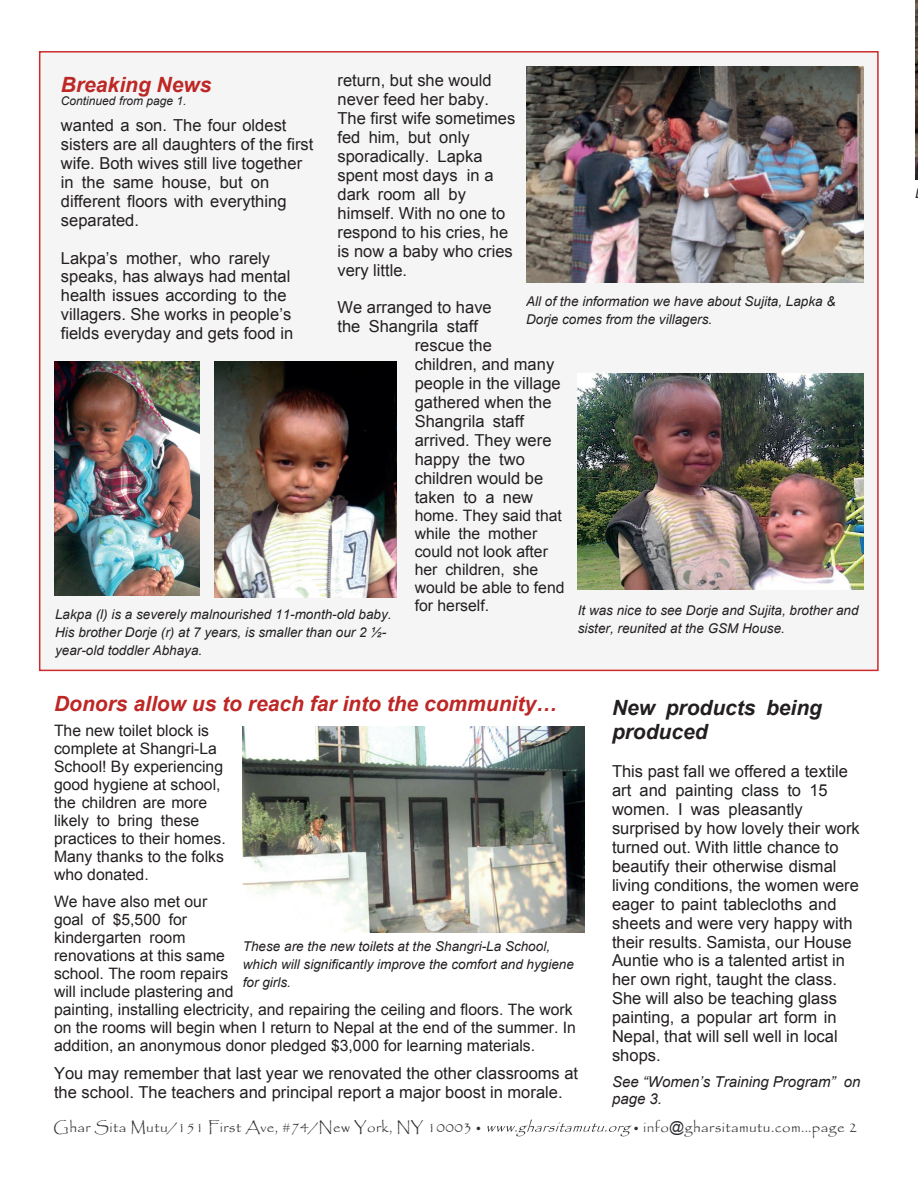
<style>
.page{position:relative;width:918px;height:1188px;background:#fff}
.page>*{position:absolute;margin:0;border:0;box-sizing:border-box;transform-origin:0 0}
.t1{font:italic 700 21px "Arial";color:#bd2725}
.t2{font:italic 700 21px/24.2px "Arial";color:#231f20}
.t3{font:16.5px/18.9px "Arial";color:#231f20}
.t4{font:15.75px/18px "Arial";color:#231f20}
.t5{font:15px "Papyrus";letter-spacing:.025em;color:#2e2f33}
.t6{font:italic 15px/17.2px "Arial";color:#231f20}
.t7{font:italic 13.5px/18px "Arial";color:#231f20}
.t8{font:italic 12px "Arial";color:#231f20}
.s1{font-size:12px}
.s2{font-family:"Arial"}
</style>
<div class="page">
<svg style="left:487px;top:1119px;width:145px;height:17px"></svg>
<div style="left:39px;top:51px;width:840px;height:620px;background:#f5f5f6;border:2px solid #cc2a2b"></div>
<img style="left:243px;top:726px;width:342px;height:207px">
<img style="left:915px;top:0;width:3px;height:180px">
<img style="left:526px;top:67px;width:338px;height:216px">
<img style="left:55px;top:361px;width:144px;height:235px">
<img style="left:215px;top:361px;width:182px;height:237px">
<img style="left:578px;top:373px;width:286px;height:217px">
<p class="t3" style="left:338px;top:73px;width:179px">return, but she would never feed her baby.<br>The first wife sometimes fed him, but only sporadically. Lapka spent most days in a dark room all by himself. With no one to respond to his cries, he is now a baby who cries very little.</p>
<p class="t3" style="left:338px;top:300px;width:156px">We arranged to have</p>
<p class="t3" style="left:338px;top:319px;width:142px">the Shangrila staff</p>
<p class="t3" style="left:415px;top:338px;width:79px">rescue the</p>
<p class="t3" style="left:415px;top:356px;width:141px">children, and many</p>
<p class="t3" style="left:415px;top:375px;width:147px">people in the village</p>
<p class="t3" style="left:415px;top:394px;width:138px">gathered when the</p>
<p class="t3" style="left:415px;top:413px;width:111px">Shangrila staff</p>
<p class="t3" style="left:415px;top:432px;width:138px">arrived. They were</p>
<p class="t3" style="left:415px;top:451px;width:112px">happy the two</p>
<p class="t3" style="left:415px;top:470px;width:130px">children would be</p>
<p class="t3" style="left:415px;top:489px;width:120px">taken to a new</p>
<p class="t4" style="left:415px;top:508px;width:151px">home. They said that while the mother could not look after her children, she would be able to fend for herself.</p>
<p class="t7" style="left:55px;top:607px;width:338px">Lakpa (l) is a severely malnourished 11-month-old baby.<br>His brother Dorje (r) at 7 years, is smaller than our 2 ½- year-old toddler Abhaya.</p>
<p class="t1" style="left:61px;top:76px;width:152px">Breaking News</p>
<p class="t8" style="left:61px;top:97px;width:127px">Continued from page 1.</p>
<p class="t3" style="left:61px;top:117px;width:254px">wanted a son. The four oldest sisters are all daughters of the first wife. Both wives still live together in the same house, but on different floors with everything separated.</p>
<p class="t3" style="left:61px;top:250px;width:234px">Lakpa’s mother, who rarely speaks, has always had mental health issues according to the villagers. She works in people’s fields everyday and gets food in</p>
<p class="t7" style="left:526px;top:294px;width:311px">All of the information we have about Sujita, Lapka &amp;<br>Dorje comes from the villagers.</p>
<p class="t7" style="left:578px;top:602px;width:282px">It was nice to see Dorje and Sujita, brother and sister, reunited at the GSM House.</p>
<p class="t1" style="left:54px;top:696px;width:504px">Donors allow us to reach far into the community…</p>
<p class="t4" style="left:54px;top:723px;width:173px">The new toilet block is complete at Shangri-La<br>School! By experiencing good hygiene at school, the children are more likely to bring these practices to their homes.<br>Many thanks to the folks who donated.</p>
<p class="t4" style="left:54px;top:894px;width:524px">We have also met our<br>goal of $5,500 for<br>kindergarten room<br>renovations at this same<br>school. The room repairs<br>will include plastering and<br>painting, installing electricity, and repairing the ceiling and floors. The work on the rooms will begin when I return to Nepal at the end of the summer. In addition, an anonymous donor pledged $3,000 for learning materials.</p>
<p class="t3" style="left:54px;top:1065px;width:526px">You may remember that last year we renovated the other classrooms at the school. The teachers and principal report a major boost in morale.</p>
<p class="t7" style="left:243px;top:938px;width:333px">These are the new toilets at the Shangri-La School, which will significantly improve the comfort and hygiene for girls.</p>
<p class="t2" style="left:612px;top:698px;width:212px">New products being produced</p>
<p class="t3" style="left:612px;top:764px;width:249px">This past fall we offered a textile art and painting class to 15 women. I was pleasantly surprised by how lovely their work turned out. With little chance to beautify their otherwise dismal living conditions, the women were eager to paint tablecloths and sheets and were very happy with their results. Samista, our House<br>Auntie who is a talented artist in her own right, taught the class.<br>She will also be teaching glass painting, a popular art form in<br>Nepal, that will sell well in local shops.</p>
<p class="t6" style="left:612px;top:1074px;width:250px">See “Women’s Training Program” on page 3.</p>
<p class="t5" style="left:54px;top:1119px;width:430px">Ghar Sita Mutu/151 First Ave, #74/New York, NY 10003 <span class="s1">•</span></p>
<p class="t5" style="left:633px;top:1119px;width:226px"><span class="s1">•</span> info<span class="s2">@</span>gharsitamutu.com...page 2</p>
</div>
